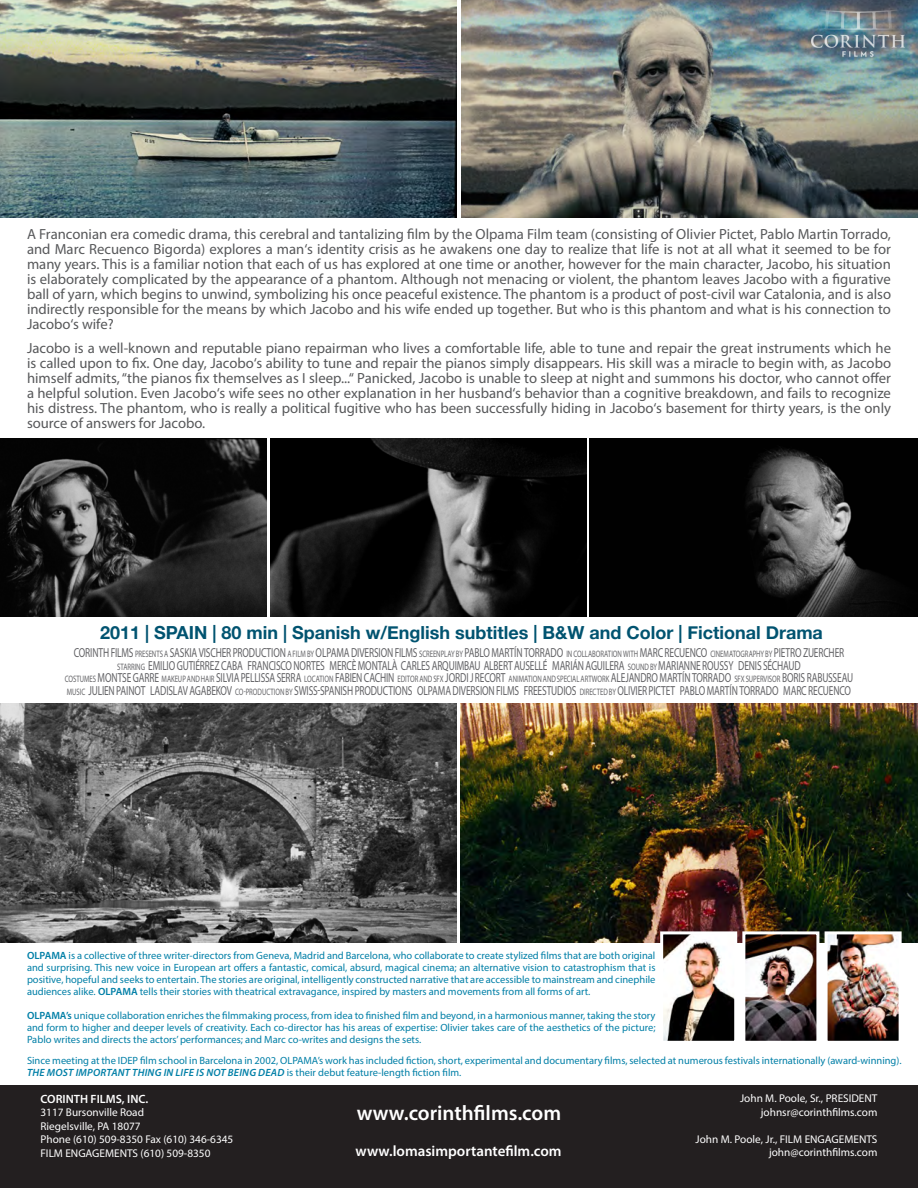
<style>
.page{position:relative;width:918px;height:1188px;background:#fff}
.page>*{position:absolute;margin:0;border:0;box-sizing:border-box;transform-origin:0 0}
.t1{font:600 21px "Myriad Pro";color:#fff}
.t2{font:700 18px "Helvetica Neue";color:#015370}
.t3{font:600 15px "Myriad Pro";color:#fff}
.t4{font:14.7px/15px "Myriad Pro";color:#57585a;text-align:justify}
.t5{font:13.2px "Myriad Pro";letter-spacing:-.015em;color:#636366;scale:.72 1}
.t6{font:600 12px "Myriad Pro";color:#fff}
.t7{font:11.25px "Myriad Pro";color:#fff}
.t8{font:10.5px/12px "Myriad Pro";color:#007fa7;text-align:justify}
.s1{font-size:9.3px}
.s2{font-weight:600}
.s3{font-weight:600;font-style:italic}
</style>
<div class="page">
<div style="left:0;top:1086px;width:918px;height:102px;background:#231f20"></div>
<img style="left:0;top:703px;width:457px;height:239px">
<img style="left:460px;top:703px;width:458px;height:239px">
<img style="left:0;top:0;width:457px;height:218px">
<img style="left:590px;top:438px;width:328px;height:178px">
<img style="left:829px;top:935px;width:69px;height:105px">
<div style="left:825px;top:931px;width:77px;height:113px;border:3px solid #fff"></div>
<img style="left:746px;top:935px;width:69px;height:105px">
<div style="left:742px;top:931px;width:77px;height:113px;border:3px solid #fff"></div>
<img style="left:664px;top:935px;width:69px;height:105px">
<div style="left:660px;top:931px;width:77px;height:113px;border:3px solid #fff"></div>
<img style="left:0;top:438px;width:266px;height:178px">
<img style="left:462px;top:0;width:456px;height:218px">
<img style="left:270px;top:438px;width:316px;height:178px">
<img style="left:811px;top:9px;width:94px;height:51px">
<p class="t4" style="left:27px;top:227px;width:866px">A Franconian era comedic drama, this cerebral and tantalizing film by the Olpama Film team (consisting of Olivier Pictet, Pablo Martin Torrado, and Marc Recuenco Bigorda) explores a man‘s identity crisis as he awakens one day to realize that life is not at all what it seemed to be for many years. This is a familiar notion that each of us has explored at one time or another, however for the main character, Jacobo, his situation is elaborately complicated by the appearance of a phantom. Although not menacing or violent, the phantom leaves Jacobo with a figurative ball of yarn, which begins to unwind, symbolizing his once peaceful existence. The phantom is a product of post-civil war Catalonia, and is also indirectly responsible for the means by which Jacobo and his wife ended up together. But who is this phantom and what is his connection to Jacobo‘s wife?</p>
<p class="t4" style="left:27px;top:341px;width:866px">Jacobo is a well-known and reputable piano repairman who lives a comfortable life, able to tune and repair the great instruments which he is called upon to fix. One day, Jacobo‘s ability to tune and repair the pianos simply disappears. His skill was a miracle to begin with, as Jacobo himself admits, “the pianos fix themselves as I sleep...“ Panicked, Jacobo is unable to sleep at night and summons his doctor, who cannot offer a helpful solution. Even Jacobo‘s wife sees no other explanation in her husband‘s behavior than a cognitive breakdown, and fails to recognize his distress. The phantom, who is really a political fugitive who has been successfully hiding in Jacobo‘s basement for thirty years, is the only source of answers for Jacobo.</p>
<p class="t2" style="left:100px;top:618px;width:724px">2011 | SPAIN | 80 min | Spanish w/English subtitles | B&amp;W and Color | Fictional Drama</p>
<p class="t5" style="left:74px;top:644px;width:1072px">CORINTH FILMS <span class="s1">PRESENTS A</span> SASKIA VISCHER PRODUCTION <span class="s1">A FILM BY</span> OLPAMA DIVERSION FILMS <span class="s1">SCREENPLAY BY</span> PABLO MARTÍN TORRADO <span class="s1">IN COLLABORATION WITH</span> MARC RECUENCO <span class="s1">CINEMATOGRAPHY BY</span> PIETRO ZUERCHER</p>
<p class="t5" style="left:117px;top:657px;width:951px"><span class="s1">STARRING</span> EMILIO GUTIÉRREZ CABA FRANCISCO NORTES MERCÈ MONTALÀ CARLES ARQUIMBAU ALBERT AUSELLÉ MARIÁN AGUILERA <span class="s1">SOUND BY</span> MARIANNE ROUSSY DENIS SÉCHAUD</p>
<p class="t5" style="left:65px;top:670px;width:1097px"><span class="s1">COSTUMES</span> MONTSE GARRE <span class="s1">MAKEUP AND HAIR</span> SILVIA PELLISSA SERRA <span class="s1">LOCATION</span> FABIEN CACHIN <span class="s1">EDITOR AND SFX</span> JORDI J RECORT <span class="s1">ANIMATION AND SPECIAL ARTWORK</span> ALEJANDRO MARTÍN TORRADO <span class="s1">SFX SUPERVISOR</span> BORIS RABUSSEAU</p>
<p class="t5" style="left:67px;top:682px;width:1091px"><span class="s1">MUSIC</span> JULIEN PAINOT LADISLAV AGABEKOV <span class="s1">CO-PRODUCTION BY</span> SWISS-SPANISH PRODUCTIONS OLPAMA DIVERSION FILMS FREESTUDIOS <span class="s1">DIRECTED BY</span> OLIVIER PICTET PABLO MARTÍN TORRADO MARC RECUENCO</p>
<p class="t8" style="left:27px;top:949px;width:630px"><span class="s2">OLPAMA</span> is a collective of three writer-directors from Geneva, Madrid and Barcelona, who collaborate to create stylized films that are both original and surprising. This new voice in European art offers a fantastic, comical, absurd, magical cinema; an alternative vision to catastrophism that is positive, hopeful and seeks to entertain. The stories are original, intelligently constructed narrative that are accessible to mainstream and cinephile audiences alike. <span class="s2">OLPAMA</span> tells their stories with theatrical extravagance, inspired by masters and movements from all forms of art.</p>
<p class="t8" style="left:27px;top:1009px;width:630px"><span class="s2">OLPAMA’s</span> unique collaboration enriches the filmmaking process, from idea to finished film and beyond, in a harmonious manner, taking the story and form to higher and deeper levels of creativity. Each co-director has his areas of expertise: Olivier takes care of the aesthetics of the picture; Pablo writes and directs the actors’ performances; and Marc co-writes and designs the sets.</p>
<p class="t8" style="left:27px;top:1054px;width:876px">Since meeting at the IDEP film school in Barcelona in 2002, OLPAMA’s work has included fiction, short, experimental and documentary films, selected at numerous festivals internationally (award-winning).<br><span class="s3">THE MOST IMPORTANT THING IN LIFE IS NOT BEING DEAD</span> is their debut feature-length fiction film.</p>
<p class="t6" style="left:40px;top:1091px;width:109px">CORINTH FILMS, INC.</p>
<p class="t7" style="left:40px;top:1105px;width:105px">3117 Bursonville Road</p>
<p class="t7" style="left:40px;top:1119px;width:102px">Riegelsville, PA 18077</p>
<p class="t7" style="left:40px;top:1132px;width:194px">Phone (610) 509-8350 Fax (610) 346-6345</p>
<p class="t7" style="left:40px;top:1146px;width:172px">FILM ENGAGEMENTS (610) 509-8350</p>
<p class="t1" style="left:357px;top:1099px;width:206px">www.corinthfilms.com</p>
<p class="t3" style="left:356px;top:1141px;width:208px">www.lomasimportantefilm.com</p>
<p class="t7" style="left:740px;top:1091px;width:139px">John M. Poole, Sr., PRESIDENT</p>
<p class="t7" style="left:761px;top:1105px;width:118px">johnsr@corinthfilms.com</p>
<p class="t7" style="left:696px;top:1132px;width:183px">John M. Poole, Jr., FILM ENGAGEMENTS</p>
<p class="t7" style="left:769px;top:1145px;width:110px">john@corinthfilms.com</p>
</div>
